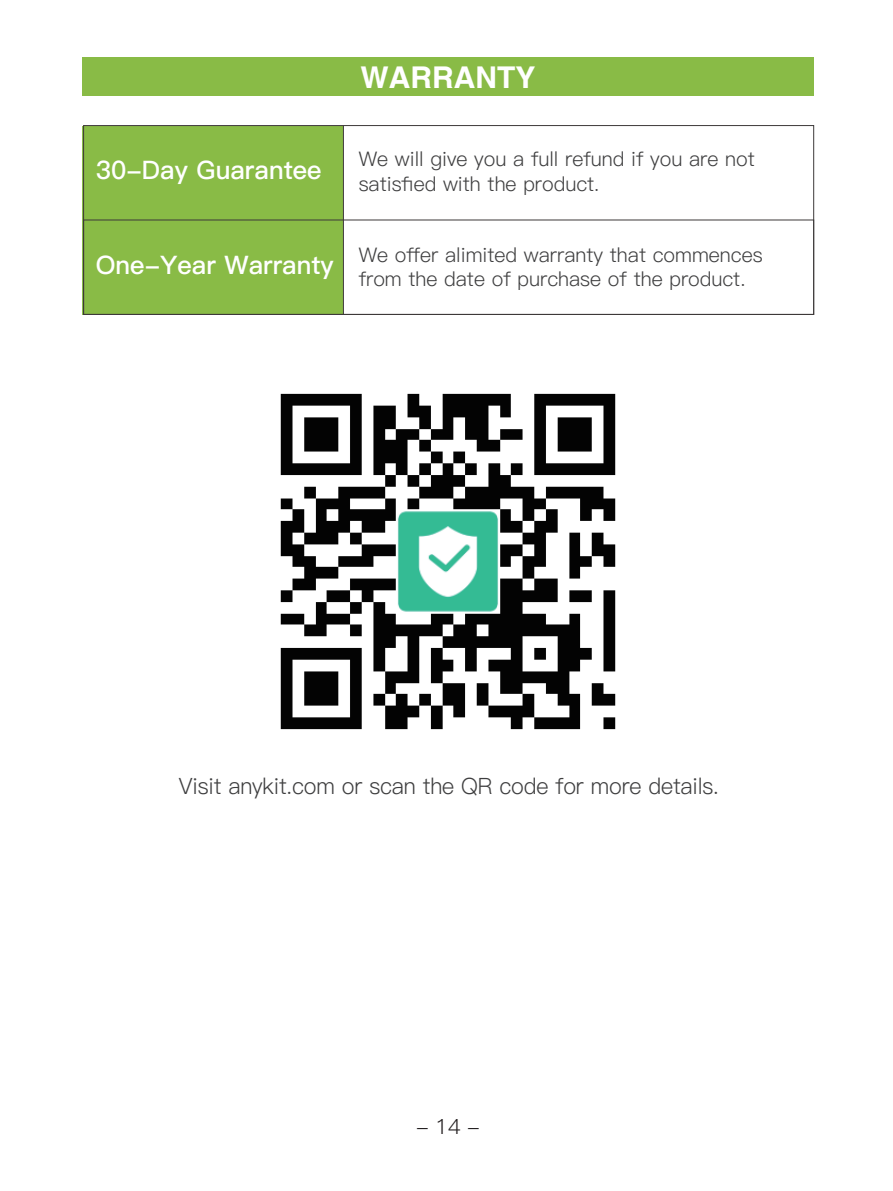
<style>
.page{position:relative;width:893px;height:1191px;background:#fff}
.page>*{position:absolute;margin:0;border:0;box-sizing:border-box;transform-origin:0 0}
.t1{font:700 30.1px "Helvetica";color:#fff}
.t2{font:25.55px "Ping Fang SC Bold";color:#fff}
.t3{font:22.4px "Ping Fang SC Regular";letter-spacing:-.01em;color:#3e3e3f}
.t4{font:21px "Ping Fang SC Regular";color:#231f20}
.t5{font:19.95px/24.8px "Ping Fang SC Regular";color:#3e3e3f}
</style>
<div class="page">
<img style="left:280px;top:393px;width:336px;height:337px">
<div style="left:83px;top:57px;width:731px;height:38px;background:#89bb46"></div>
<div style="left:83px;top:126px;width:260px;height:188px;background:#89bb46"></div>
<div style="left:83px;top:219px;width:731px;height:96px;border:1px solid #3d3939"></div>
<hr style="left:343px;top:126px;width:1px;height:188px;background:#3d3939">
<h1 class="t1" style="left:361px;top:59px;width:176px">WARRANTY</h1>
<p class="t2" style="left:96px;top:155px;width:227px">30-Day Guarantee</p>
<p class="t5" style="left:359px;top:147px;width:398px">We will give you a full refund if you are not satisfied with the product.</p>
<p class="t2" style="left:96px;top:250px;width:239px">One-Year Warranty</p>
<p class="t5" style="left:359px;top:242px;width:406px">We offer alimited warranty that commences from the date of purchase of the product.</p>
<p class="t3" style="left:179px;top:772px;width:542px">Visit anykit.com or scan the QR code for more details.</p>
<p class="t4" style="left:416px;top:1114px;width:65px">- 14 -</p>
</div>
